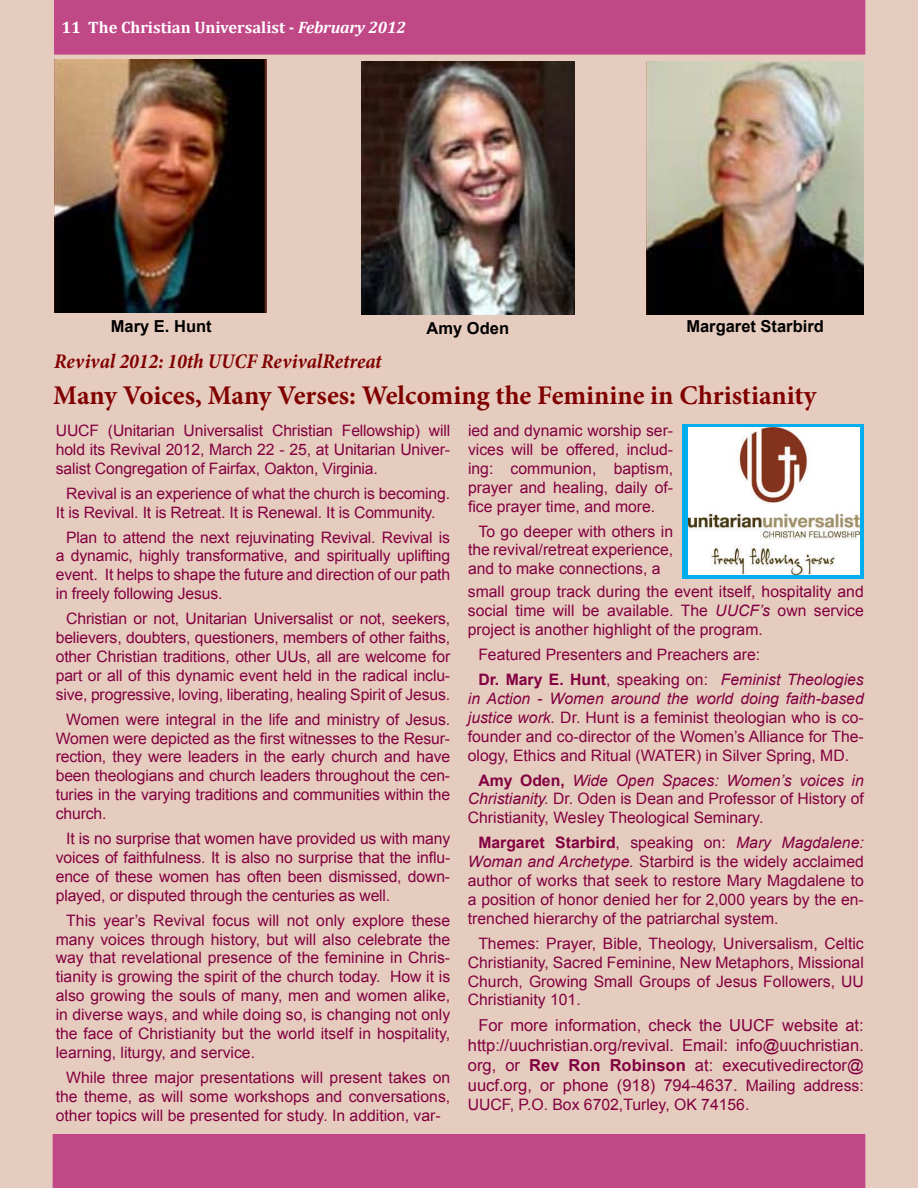
<style>
.page{position:relative;width:918px;height:1188px;background:#e6ccbf}
.page>*{position:absolute;margin:0;border:0;box-sizing:border-box;transform-origin:0 0}
.t1{font:700 27px "Minion Pro";color:#800000}
.t2{font:italic 700 condensed 21px "Minion Pro";color:#800000}
.t3{font:16.5px/19.8px "Arial";color:#820040;text-align:justify}
.t4{font:700 16.5px "Cambria";color:#fff}
.t5{font:700 16.5px "Arial";color:#000}
.t6{font:15.75px/18.9px "Arial";color:#820040;text-align:justify}
.s1{font-style:italic}
.s2{font-weight:700}
.s3{font-size:15.75px}
</style>
<div class="page">
<div style="left:55px;top:0;width:810px;height:54px;background:#c14887"></div>
<div style="left:54px;top:0;width:811px;height:55px;border:2px solid #c14887"></div>
<div style="left:53px;top:1134px;width:812px;height:54px;background:#c14887"></div>
<img style="left:54px;top:59px;width:213px;height:254px">
<img style="left:362px;top:61px;width:212px;height:253px">
<img style="left:646px;top:61px;width:218px;height:253px">
<div style="left:682px;top:425px;width:182px;height:154px;background:#00aeef"></div>
<img style="left:688px;top:427px;width:171px;height:147px">
<p class="t4" style="left:61px;top:15px;width:346px">11 The Christian Universalist - <span class="s1">February 2012</span></p>
<p class="t5" style="left:111px;top:315px;width:102px">Mary E. Hunt</p>
<p class="t5" style="left:427px;top:317px;width:84px">Amy Oden</p>
<p class="t5" style="left:686px;top:315px;width:139px">Margaret Starbird</p>
<h2 class="t2" style="left:54px;top:346px;width:329px">Revival 2012: 10th UUCF RevivalRetreat</h2>
<h1 class="t1" style="left:53px;top:377px;width:764px">Many Voices, Many Verses: Welcoming the Feminine in Christianity</h1>
<p class="t6" style="left:56px;top:421px;width:396px">UUCF (Unitarian Universalist Christian Fellowship) will hold its Revival 2012, March 22 - 25, at Unitarian Univer&shy;salist Congregation of Fairfax, Oakton, Virginia.</p>
<p class="t6" style="left:56px;top:484px;width:396px;text-indent:11px">Revival is an experience of what the church is becoming.<br>It is Revival. It is Retreat. It is Renewal. It is Community.</p>
<p class="t6" style="left:56px;top:528px;width:396px;text-indent:11px">Plan to attend the next rejuvinating Revival. Revival is a dynamic, highly transformative, and spiritually uplifting event. It helps to shape the future and direction of our path in freely following Jesus.</p>
<p class="t6" style="left:56px;top:609px;width:396px;text-indent:11px">Christian or not, Unitarian Universalist or not, seekers, believers, doubters, questioners, members of other faiths, other Christian traditions, other UUs, all are welcome for part or all of this dynamic event held in the radical inclu&shy;sive, progressive, loving, liberating, healing Spirit of Jesus.</p>
<p class="t6" style="left:56px;top:710px;width:396px;text-indent:11px">Women were integral in the life and ministry of Jesus.<br>Women were depicted as the first witnesses to the Resur&shy;rection, they were leaders in the early church and have been theologians and church leaders throughout the cen&shy;turies in the varying traditions and communities within the church.</p>
<p class="t6" style="left:56px;top:829px;width:396px;text-indent:11px">It is no surprise that women have provided us with many voices of faithfulness. It is also no surprise that the influ&shy;ence of these women has often been dismissed, down&shy;played, or disputed through the centuries as well.</p>
<p class="t6" style="left:56px;top:911px;width:396px;text-indent:11px">This year’s Revival focus will not only explore these many voices through history, but will also celebrate the way that revelational presence of the feminine in Chris&shy;tianity is growing the spirit of the church today. How it is also growing the souls of many, men and women alike, in diverse ways, and while doing so, is changing not only the face of Christianity but the world itself in hospitality, learning, liturgy, and service.</p>
<p class="t6" style="left:56px;top:1068px;width:396px;text-indent:11px">While three major presentations will present takes on the theme, as will some workshops and conversations, other topics will be presented for study. In addition, var-</p>
<p class="t6" style="left:468px;top:421px;width:207px">ied and dynamic worship ser&shy;vices will be offered, includ&shy;ing: communion, baptism, prayer and healing, daily of&shy;fice prayer time, and more.</p>
<p class="t6" style="left:468px;top:522px;width:207px;text-indent:11px">To go deeper with others in the revival/retreat experience, and to make connections, a</p>
<p class="t6" style="left:468px;top:583px;width:397px">small group track during the event itself, hospitality and social time will be available. The <span class="s1">UUCF’s</span> own service project is another highlight of the program.</p>
<p class="t6" style="left:478px;top:642px;width:387px;line-height:24.9px">Featured Presenters and Preachers are:<br><span class="s2">Dr. Mary E. Hunt</span>, speaking on: <span class="s1">Feminist Theologies</span></p>
<p class="t6" style="left:468px;top:689px;width:398px"><span class="s1">in Action - Women around the world doing faith-based justice work.</span> Dr. Hunt is a feminist theologian who is co&shy;founder and co-director of the Women’s Alliance for The&shy;ology, Ethics and Ritual (WATER) in Silver Spring, MD.</p>
<p class="t6" style="left:468px;top:771px;width:397px;text-indent:10px"><span class="s2">Amy Oden,</span> <span class="s1">Wide Open Spaces: Women’s voices in Christianity.</span> Dr. Oden is Dean and Professor of History of Christianity, Wesley Theological Seminary.</p>
<p class="t6" style="left:468px;top:833px;width:397px;text-indent:11px"><span class="s2">Margaret Starbird</span>, speaking on: <span class="s1">Mary Magdalene:<br>Woman and Archetype.</span> Starbird is the widely acclaimed author of works that seek to restore Mary Magdalene to a position of honor denied her for 2,000 years by the en&shy;trenched hierarchy of the patriarchal system.</p>
<p class="t6" style="left:468px;top:934px;width:398px;text-indent:11px">Themes: Prayer, Bible, Theology, Universalism, Celtic Christianity, Sacred Feminine, New Metaphors, Missional Church, Growing Small Groups of Jesus Followers, UU Christianity 101.</p>
<p class="t3" style="left:468px;top:1016px;width:397px;text-indent:10px">For more information, check the UUCF website at: http://uuchristian.org/revival. Email: info@uuchristian. org, or <span class="s2">Rev Ron Robinson</span> at: executivedirector@ uucf.org, or phone (918) 794-4637. <span class="s3">Mailing address:</span></p>
<p class="t6" style="left:468px;top:1095px;width:283px">UUCF, P.O. Box 6702,Turley, OK 74156.</p>
</div>
